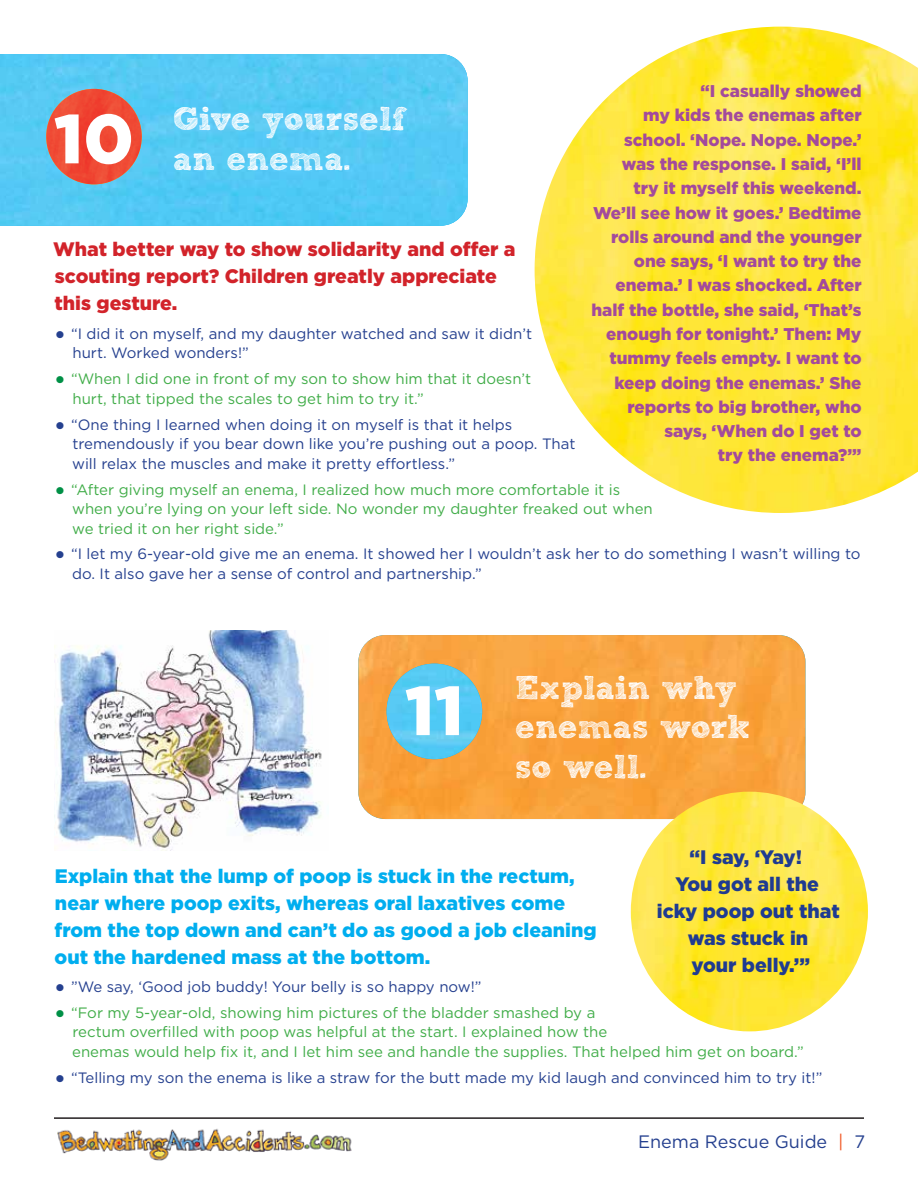
<style>
.page{position:relative;width:918px;height:1188px;background:#fff}
.page>*{position:absolute;margin:0;border:0;box-sizing:border-box;transform-origin:0 0}
.t1{font:900 69.3px "Gotham";color:#fff}
.t2{font:33px/39.6px "Sketch Rockwell";color:#fff}
.t3{font:900 19.5px/27px "Gotham";color:#00aeef}
.t4{font:900 19.5px/27px "Gotham";color:#d2232a}
.t5{font:900 19.5px/27px "Gotham";color:#1f3b91;text-align:center}
.t6{font:18px "Gotham";color:#25408f}
.t7{font:900 16.95px/24.3px "Gotham";color:#a34a9c;text-align:right}
.t8{font:15px/19.5px "Gotham";color:#25408f}
.t9{font:15px/19.5px "Gotham";color:#41ad49}
.s1{font-weight:900;font-size:21px}
.s2{font-weight:900;font-size:21px;color:#009046}
.s3{color:#f05622}
</style>
<div class="page">
<img style="left:57px;top:1129px;width:295px;height:32px">
<hr style="left:54px;top:1117px;width:810px;height:2px;background:#231f20">
<img style="left:0;top:54px;width:468px;height:172px">
<img style="left:46px;top:89px;width:96px;height:95px;border-radius:48px">
<img style="left:535px;top:27px;width:383px;height:486px">
<img style="left:358px;top:635px;width:447px;height:184px">
<img style="left:387px;top:664px;width:95px;height:95px;border-radius:48px">
<img style="left:54px;top:630px;width:268px;height:220px">
<img style="left:631px;top:792px;width:237px;height:239px">
<p class="t7" style="left:591px;top:79px;width:272px">“I casually showed<br>my kids the enemas after school. ‘Nope. Nope. Nope.’ was the response. I said, ‘I’ll<br>try it myself this weekend.<br>We’ll see how it goes.’ Bedtime rolls around and the younger one says, ‘I want to try the enema.’ I was shocked. After half the bottle, she said, ‘That’s enough for tonight.’ Then: My tummy feels empty. I want to keep doing the enemas.’ She reports to big brother, who says, ‘When do I get to<br>try the enema?’”</p>
<h2 class="t2" style="left:54px;top:100px;width:356px;text-indent:119px">Give yourself<br><sup>10</sup> an enema.</h2>
<h3 class="t4" style="left:53px;top:236px;width:464px">What better way to show solidarity and offer a scouting report? Children greatly appreciate this gesture.</h3>
<p class="t8" style="left:73px;top:323px;width:461px;text-indent:-18px"><span class="s1">•</span> “I did it on myself, and my daughter watched and saw it didn’t hurt. Worked wonders!”</p>
<p class="t9" style="left:73px;top:369px;width:460px;text-indent:-18px"><span class="s2">•</span> “When I did one in front of my son to show him that it doesn’t hurt, that tipped the scales to get him to try it.”</p>
<p class="t8" style="left:72px;top:414px;width:505px;text-indent:-17px"><span class="s1">•</span> “One thing I learned when doing it on myself is that it helps tremendously if you bear down like you’re pushing out a poop. That will relax the muscles and make it pretty effortless.”</p>
<p class="t9" style="left:72px;top:479px;width:582px;text-indent:-17px"><span class="s2">•</span> “After giving myself an enema, I realized how much more comfortable it is when you’re lying on your left side. No wonder my daughter freaked out when we tried it on her right side.”</p>
<p class="t8" style="left:72px;top:544px;width:790px;text-indent:-17px"><span class="s1">•</span> “I let my 6-year-old give me an enema. It showed her I wouldn’t ask her to do something I wasn’t willing to do. It also gave her a sense of control and partnership.”</p>
<h1 class="t1" style="left:405px;top:663px;width:60px">11</h1>
<h2 class="t2" style="left:515px;top:668px;width:236px">Explain why enemas work so well.</h2>
<h3 class="t5" style="left:657px;top:843px;width:185px">“I say, ‘Yay!<br>You got all the icky poop out that was stuck in<br>your belly.’”</h3>
<h3 class="t3" style="left:54px;top:862px;width:544px">Explain that the lump of poop is stuck in the rectum, near where poop exits, whereas oral laxatives come from the top down and can’t do as good a job cleaning out the hardened mass at the bottom.</h3>
<p class="t8" style="left:55px;top:977px;width:428px"><span class="s1">•</span> ”We say, ‘Good job buddy! Your belly is so happy now!”</p>
<p class="t9" style="left:72px;top:1003px;width:733px;text-indent:-17px"><span class="s2">•</span> “For my 5-year-old, showing him pictures of the bladder smashed by a<br>rectum overfilled with poop was helpful at the start. I explained how the<br>enemas would help fix it, and I let him see and handle the supplies. That helped him get on board.”</p>
<p class="t8" style="left:55px;top:1068px;width:769px"><span class="s1">•</span> “Telling my son the enema is like a straw for the butt made my kid laugh and convinced him to try it!”</p>
<p class="t6" style="left:638px;top:1131px;width:228px">Enema Rescue Guide <span class="s3">|</span> 7</p>
</div>
